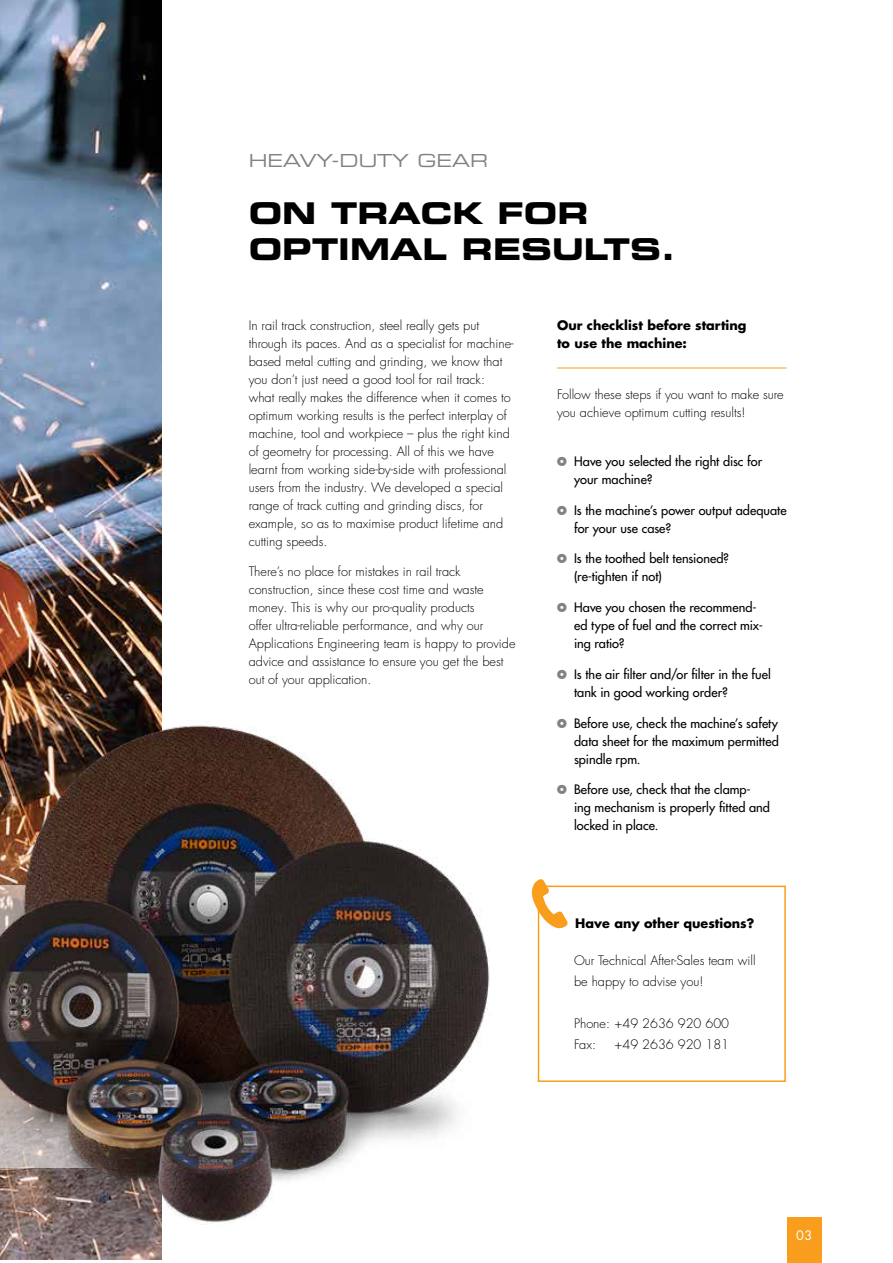
<style>
.page{position:relative;width:893px;height:1263px;background:#fff}
.page>*{position:absolute;margin:0;border:0;box-sizing:border-box;transform-origin:0 0}
.t1{font:30px/36px "Eurostile LT Pro Bold Ex 2";color:#000}
.t2{font:18px "Eurostile LT Pro Ex 2";color:#808285}
.t3{font:300 12.75px/18px "Futura LT Pro";color:#000}
.t4{font:500 12.75px/18px "Futura LT Pro";letter-spacing:.005em;color:#000}
.t5{font:700 12.75px/18px "Futura LT Pro";color:#000}
.t6{font:12.75px "Futura LT Pro";color:#fff}
.s1{font-family:"Rhodius";font-weight:400;color:#808285}
.s2{font-weight:300;font-size:10.5px}
</style>
<div class="page">
<div style="left:787px;top:1217px;width:34px;height:46px;background:#f99d1c"></div>
<img style="left:0;top:0;width:162px;height:693px">
<hr style="left:557px;top:368px;width:230px;height:1px;background:#f99d1c">
<div style="left:538px;top:885px;width:248px;height:197px;border:2px solid #f99d1c"></div>
<img style="left:0;top:693px;width:490px;height:567px">
<svg style="left:532px;top:879px;width:36px;height:49px"></svg>
<h2 class="t2" style="left:249px;top:148px;width:241px">HEAVY-DUTY GEAR</h2>
<h1 class="t1" style="left:249px;top:195px;width:428px">ON TRACK FOR<br>OPTIMAL RESULTS.</h1>
<p class="t3" style="left:249px;top:316px;width:266px">In rail track construction, steel really gets put through its paces. And as a specialist for machine&shy;based metal cutting and grinding, we know that you don’t just need a good tool for rail track: what really makes the difference when it comes to optimum working results is the perfect interplay of machine, tool and workpiece – plus the right kind of geometry for processing. All of this we have learnt from working side-by-side with professional users from the industry. We developed a special range of track cutting and grinding discs, for example, so as to maximise product lifetime and cutting speeds.</p>
<p class="t3" style="left:249px;top:563px;width:268px">There’s no place for mistakes in rail track construction, since these cost time and waste money. This is why our pro-quality products<br>offer ultra-reliable performance, and why our Applications Engineering team is happy to provide advice and assistance to ensure you get the best out of your application.</p>
<p class="t5" style="left:557px;top:315px;width:191px">Our checklist before starting to use the machine:</p>
<p class="t3" style="left:557px;top:385px;width:228px">Follow these steps if you want to make sure you achieve optimum cutting results!</p>
<p class="t4" style="left:574px;top:451px;width:190px;text-indent:-17px"><span class="s1">S</span> Have you selected the right disc for your machine?</p>
<p class="t4" style="left:574px;top:500px;width:214px;text-indent:-17px"><span class="s1">S</span> Is the machine’s power output adequate for your use case?</p>
<p class="t4" style="left:574px;top:549px;width:156px;text-indent:-17px"><span class="s1">S</span> Is the toothed belt tensioned? (re-tighten if not)</p>
<p class="t4" style="left:574px;top:598px;width:190px;text-indent:-17px"><span class="s1">S</span> Have you chosen the recommend&shy;ed type of fuel and the correct mix&shy;ing ratio?</p>
<p class="t4" style="left:574px;top:664px;width:198px;text-indent:-17px"><span class="s1">S</span> Is the air filter and/or filter in the fuel tank in good working order?</p>
<p class="t4" style="left:574px;top:713px;width:206px;text-align:justify;text-indent:-17px"><span class="s1">S</span> Before use, check the machine’s safety data sheet for the maximum permitted spindle rpm.</p>
<p class="t4" style="left:574px;top:780px;width:197px;text-indent:-17px"><span class="s1">S</span> Before use, check that the clamp&shy;ing mechanism is properly fitted and locked in place.</p>
<p class="t5" style="left:575px;top:914px;width:181px">Have any other questions?</p>
<p class="t3" style="left:574px;top:949px;width:183px;line-height:21px">Our Technical After-Sales team will be happy to advise you!</p>
<p class="t3" style="left:574px;top:1012px;width:157px;line-height:21px">Phone: +49 2636 920 600<br>Fax:</p>
<p class="t3" style="left:615px;top:1035px;width:116px">+49 2636 920 181</p>
<p class="t6" style="left:796px;top:1226px;width:23px">03<span class="s2">03</span></p>
</div>
